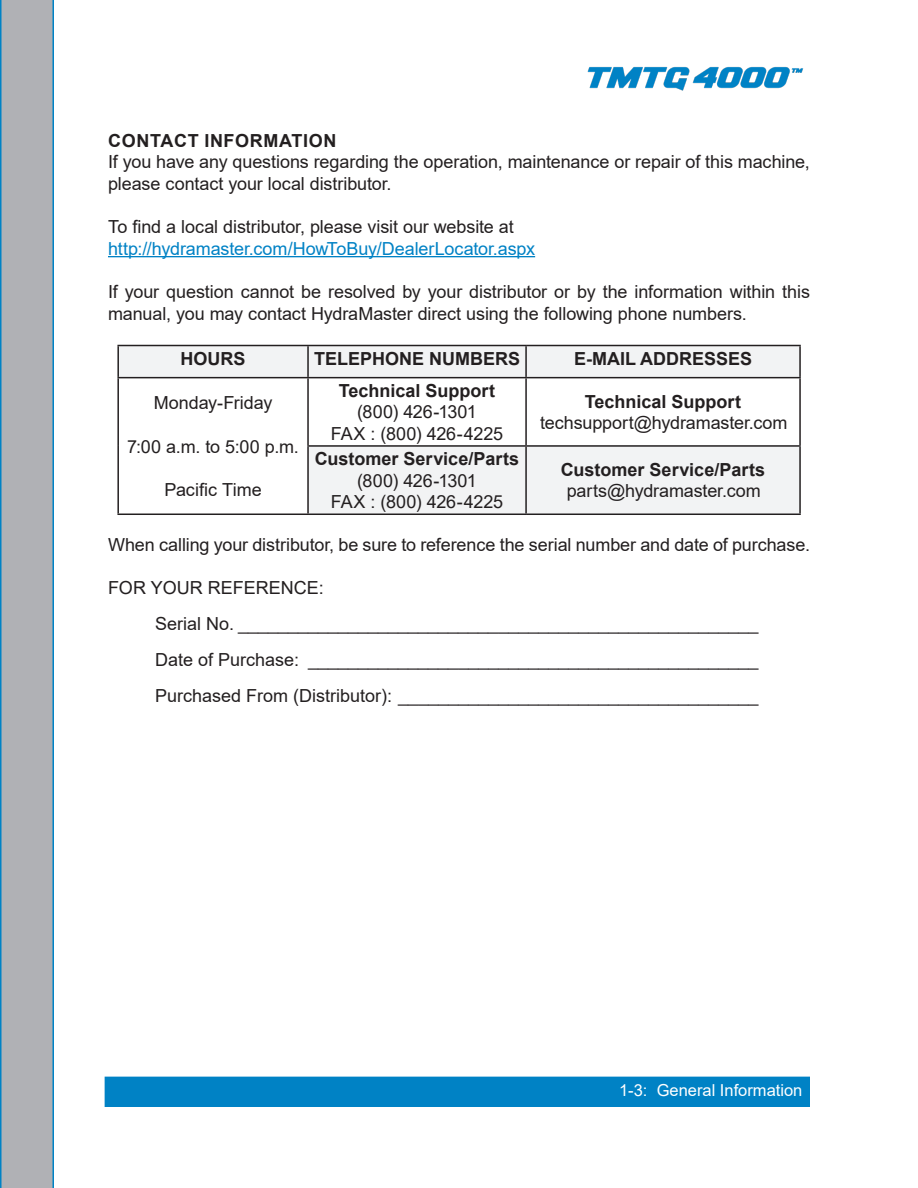
<style>
.page{position:relative;width:918px;height:1188px;background:#fff}
.page>*{position:absolute;margin:0;border:0;box-sizing:border-box;transform-origin:0 0}
.Manual_Body_Text{font:18px/21.6px "Arial";letter-spacing:-.005em;color:#231f20}
.t1{font:18px/21.6px "Arial";letter-spacing:-.005em;color:#0082c5}
.Paragraph_Titles{font:700 18px/21.6px "Arial";letter-spacing:.005em;color:#231f20;text-align:center}
.Para__Sub-titles-Underlined{font:700 18px "Arial";color:#231f20}
.Paragraph_Titles-2{font:700 18px "Arial";letter-spacing:.035em;color:#231f20}
.t2{font:16.5px "Arial";color:#fff}
.s1{color:#231f20}
.s2{font-weight:700}
.s3{font-weight:400}
</style>
<div class="page">
<div style="left:105px;top:1077px;width:705px;height:30px;background:#0082c5"></div>
<svg style="left:0;top:0;width:54px;height:1188px;background:#a6aeb5"></svg>
<img style="left:587px;top:67px;width:217px;height:24px">
<hr style="left:108px;top:256px;width:427px;height:1px;background:#0082c5">
<svg style="left:119px;top:346px;width:680px;height:168px"></svg>
<hr style="left:117px;top:345px;width:191px;height:1px;background:#231f20">
<hr style="left:117px;top:346px;width:2px;height:31px;background:#231f20">
<hr style="left:308px;top:345px;width:218px;height:1px;background:#231f20">
<hr style="left:307px;top:346px;width:2px;height:31px;background:#231f20">
<hr style="left:526px;top:345px;width:275px;height:1px;background:#231f20">
<hr style="left:525px;top:346px;width:2px;height:31px;background:#231f20">
<hr style="left:799px;top:346px;width:2px;height:31px;background:#231f20">
<hr style="left:117px;top:377px;width:191px;height:1px;background:#231f20">
<hr style="left:117px;top:378px;width:2px;height:68px;background:#231f20">
<hr style="left:308px;top:377px;width:218px;height:1px;background:#231f20">
<hr style="left:307px;top:378px;width:2px;height:67px;background:#231f20">
<hr style="left:526px;top:377px;width:275px;height:1px;background:#231f20">
<hr style="left:525px;top:378px;width:2px;height:67px;background:#231f20">
<hr style="left:799px;top:378px;width:2px;height:67px;background:#231f20">
<hr style="left:117px;top:446px;width:2px;height:68px;background:#231f20">
<hr style="left:307px;top:445px;width:219px;height:2px;background:#231f20">
<hr style="left:307px;top:447px;width:2px;height:67px;background:#231f20">
<hr style="left:526px;top:445px;width:275px;height:2px;background:#231f20">
<hr style="left:525px;top:447px;width:2px;height:67px;background:#231f20">
<hr style="left:799px;top:447px;width:2px;height:67px;background:#231f20">
<hr style="left:117px;top:514px;width:191px;height:1px;background:#231f20">
<hr style="left:308px;top:514px;width:218px;height:1px;background:#231f20">
<hr style="left:526px;top:514px;width:275px;height:1px;background:#231f20">
<p class="Paragraph_Titles-2" style="left:108px;top:128px;width:230px">CONTACT INFORMATION</p>
<p class="Manual_Body_Text" style="left:108px;top:151px;width:703px">If you have any questions regarding the operation, maintenance or repair of this machine, please contact your local distributor.</p>
<p class="t1" style="left:108px;top:216px;width:429px"><span class="s1">To find a local distributor, please visit our website at </span>http://hydramaster.com/HowToBuy/DealerLocator.aspx</p>
<p class="Manual_Body_Text" style="left:108px;top:281px;width:704px">If your question cannot be resolved by your distributor or by the information within this manual, you may contact HydraMaster direct using the following phone numbers.</p>
<p class="Para__Sub-titles-Underlined" style="left:181px;top:346px;width:66px">HOURS</p>
<p class="Para__Sub-titles-Underlined" style="left:314px;top:346px;width:208px">TELEPHONE NUMBERS</p>
<p class="Para__Sub-titles-Underlined" style="left:574px;top:346px;width:180px">E-MAIL ADDRESSES</p>
<p class="Manual_Body_Text" style="left:154px;top:392px;width:120px">Monday-Friday</p>
<p class="Manual_Body_Text" style="left:127px;top:435px;width:173px">7:00 a.m. to 5:00 p.m.</p>
<p class="Manual_Body_Text" style="left:164px;top:478px;width:99px">Pacific Time</p>
<p class="Paragraph_Titles" style="left:339px;top:380px;width:158px">Technical Support</p>
<p class="Manual_Body_Text" style="left:357px;top:401px;width:121px">(800) 426-1301</p>
<p class="Manual_Body_Text" style="left:331px;top:423px;width:174px">FAX : (800) 426-4225</p>
<p class="Manual_Body_Text" style="left:540px;top:390px;width:249px;text-align:center"><span class="s2">Technical Support </span>techsupport@hydramaster.com</p>
<p class="Paragraph_Titles" style="left:315px;top:448px;width:206px">Customer Service/Parts</p>
<p class="Manual_Body_Text" style="left:357px;top:469px;width:121px">(800) 426-1301</p>
<p class="Manual_Body_Text" style="left:331px;top:491px;width:174px">FAX : (800) 426-4225</p>
<p class="Paragraph_Titles" style="left:561px;top:459px;width:206px">Customer Service/Parts <span class="s3">parts@hydramaster.com</span></p>
<p class="Manual_Body_Text" style="left:108px;top:534px;width:704px">When calling your distributor, be sure to reference the serial number and date of purchase.</p>
<p class="Manual_Body_Text" style="left:108px;top:577px;width:217px">FOR YOUR REFERENCE:</p>
<p class="Manual_Body_Text" style="left:155px;top:613px;width:605px">Serial No. ____________________________________________________</p>
<p class="Manual_Body_Text" style="left:155px;top:649px;width:605px">Date of Purchase: _____________________________________________</p>
<p class="Manual_Body_Text" style="left:155px;top:685px;width:605px">Purchased From (Distributor): ____________________________________</p>
<p class="t2" style="left:619px;top:1079px;width:185px">1-3: General Information</p>
</div>
